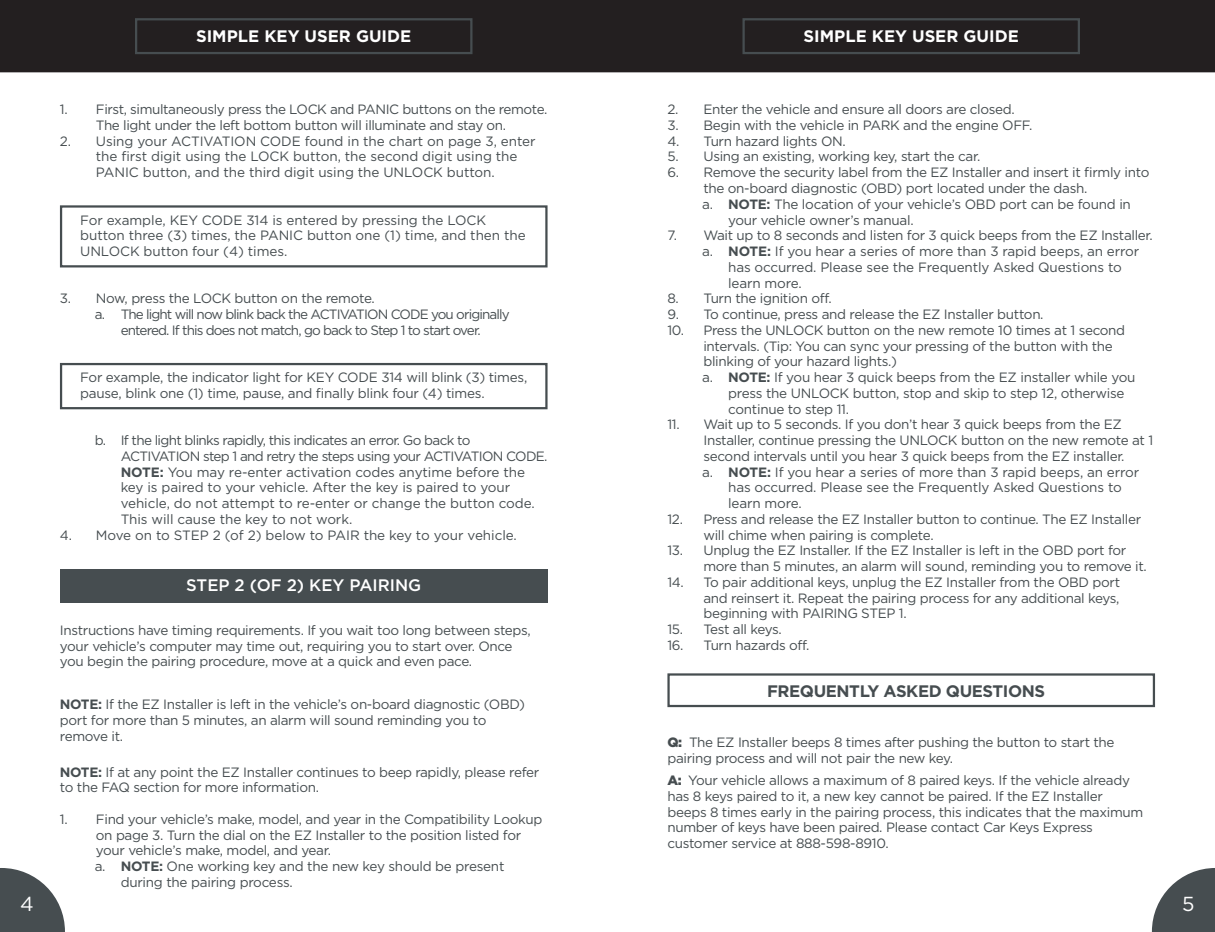
<style>
.page{position:relative;width:1215px;height:932px;background:#fff}
.page>*{position:absolute;margin:0;border:0;box-sizing:border-box;transform-origin:0 0}
.t1{font:20.25px "Gotham";color:#fff}
.t2{font:700 16.65px "Gotham";color:#fff}
.Boxed_Note_With_Rule{font:700 16.65px "Gotham";letter-spacing:-.025em;color:#464d50}
.Header_Box_1{font:500 16.65px "Gotham";color:#fff}
.Boxed_Note_With_Rule-2{font:13.5px/15.8px "Gotham";letter-spacing:-.025em;color:#464d50}
.Boxed_Note_With_Rule-3{font:13.5px/15.8px "Gotham";letter-spacing:-.005em;color:#464d50}
.Boxed_Note_With_Rule-4{font:13.5px/15.8px "Gotham";letter-spacing:-.065em;color:#464d50;text-align:center}
.s1{font-weight:700}
.s2{font-weight:900}
</style>
<div class="page">
<div style="left:0;top:0;width:1215px;height:72px;background:#231f20"></div>
<div style="left:135px;top:18px;width:337px;height:36px;border:2px solid #464d50"></div>
<div style="left:742px;top:18px;width:338px;height:36px;border:2px solid #464d50"></div>
<svg style="left:0;top:868px;width:65px;height:64px"></svg>
<svg style="left:1152px;top:868px;width:63px;height:64px"></svg>
<div style="left:667px;top:673px;width:488px;height:34px;border:2px solid #464d50"></div>
<div style="left:60px;top:205px;width:488px;height:62px;border:2px solid #464d50"></div>
<div style="left:60px;top:363px;width:488px;height:46px;border:2px solid #464d50"></div>
<div style="left:60px;top:569px;width:488px;height:33px;background:#464d50"></div>
<p class="t2" style="left:196px;top:27px;width:217px">SIMPLE KEY USER GUIDE</p>
<p class="t2" style="left:804px;top:27px;width:217px">SIMPLE KEY USER GUIDE</p>
<p class="Boxed_Note_With_Rule-2" style="left:60px;top:101px;width:489px;text-align:center">1. First, simultaneously press the LOCK and PANIC buttons on the remote.<br>The light under the left bottom button will illuminate and stay on.</p>
<p class="Boxed_Note_With_Rule-3" style="left:96px;top:133px;width:441px;text-indent:-36px">2. Using your ACTIVATION CODE found in the chart on page 3, enter the first digit using the LOCK button, the second digit using the<br>PANIC button, and the third digit using the UNLOCK button.</p>
<p class="Boxed_Note_With_Rule-3" style="left:80px;top:212px;width:447px">For example, KEY CODE 314 is entered by pressing the LOCK button three (3) times, the PANIC button one (1) time, and then the<br>UNLOCK button four (4) times.</p>
<p class="Boxed_Note_With_Rule-2" style="left:60px;top:290px;width:317px">3. Now, press the LOCK button on the remote.</p>
<p class="Boxed_Note_With_Rule-4" style="left:95px;top:306px;width:417px">a. The light will now blink back the ACTIVATION CODE you originally entered. If this does not match, go back to Step 1 to start over.</p>
<p class="Boxed_Note_With_Rule-2" style="left:80px;top:369px;width:449px">For example, the indicator light for KEY CODE 314 will blink (3) times, pause, blink one (1) time, pause, and finally blink four (4) times.</p>
<p class="Boxed_Note_With_Rule-2" style="left:121px;top:432px;width:428px;text-indent:-26px">b. If the light blinks rapidly, this indicates an error. Go back to ACTIVATION step 1 and retry the steps using your ACTIVATION CODE.<br><span class="s1">NOTE:</span> You may re-enter activation codes anytime before the key is paired to your vehicle. After the key is paired to your vehicle, do not attempt to re-enter or change the button code.<br>This will cause the key to not work.</p>
<p class="Boxed_Note_With_Rule-3" style="left:60px;top:527px;width:458px">4. Move on to STEP 2 (of 2) below to PAIR the key to your vehicle.</p>
<p class="Header_Box_1" style="left:186px;top:576px;width:237px">STEP 2 (OF 2) KEY PAIRING</p>
<p class="Boxed_Note_With_Rule-2" style="left:60px;top:622px;width:472px">Instructions have timing requirements. If you wait too long between steps, your vehicle’s computer may time out, requiring you to start over. Once you begin the pairing procedure, move at a quick and even pace.</p>
<p class="Boxed_Note_With_Rule-2" style="left:60px;top:696px;width:467px"><span class="s1">NOTE:</span> If the EZ Installer is left in the vehicle’s on-board diagnostic (OBD) port for more than 5 minutes, an alarm will sound reminding you to remove it.</p>
<p class="Boxed_Note_With_Rule-2" style="left:60px;top:763px;width:481px"><span class="s1">NOTE:</span> If at any point the EZ Installer continues to beep rapidly, please refer to the FAQ section for more information.</p>
<p class="Boxed_Note_With_Rule-2" style="left:96px;top:811px;width:448px;text-indent:-36px">1. Find your vehicle’s make, model, and year in the Compatibility Lookup on page 3. Turn the dial on the EZ Installer to the position listed for your vehicle’s make, model, and year.</p>
<p class="Boxed_Note_With_Rule-2" style="left:121px;top:858px;width:385px;text-indent:-26px">a. <span class="s1">NOTE:</span> One working key and the new key should be present during the pairing process.</p>
<p class="Boxed_Note_With_Rule-2" style="left:667px;top:101px;width:349px">2. Enter the vehicle and ensure all doors are closed.</p>
<p class="Boxed_Note_With_Rule-2" style="left:667px;top:117px;width:367px">3. Begin with the vehicle in PARK and the engine OFF.</p>
<p class="Boxed_Note_With_Rule-2" style="left:667px;top:133px;width:180px">4. Turn hazard lights ON.</p>
<p class="Boxed_Note_With_Rule-2" style="left:667px;top:149px;width:314px">5. Using an existing, working key, start the car.</p>
<p class="Boxed_Note_With_Rule-2" style="left:703px;top:164px;width:448px;text-indent:-36px">6. Remove the security label from the EZ Installer and insert it firmly into the on-board diagnostic (OBD) port located under the dash.</p>
<p class="Boxed_Note_With_Rule-2" style="left:728px;top:196px;width:404px;text-indent:-26px">a. <span class="s1">NOTE:</span> The location of your vehicle’s OBD port can be found in your vehicle owner’s manual.</p>
<p class="Boxed_Note_With_Rule-2" style="left:667px;top:227px;width:487px">7. Wait up to 8 seconds and listen for 3 quick beeps from the EZ Installer.</p>
<p class="Boxed_Note_With_Rule-2" style="left:728px;top:243px;width:413px;text-indent:-26px">a. <span class="s1">NOTE:</span> If you hear a series of more than 3 rapid beeps, an error has occurred. Please see the Frequently Asked Questions to learn more.</p>
<p class="Boxed_Note_With_Rule-2" style="left:667px;top:290px;width:166px">8. Turn the ignition off.</p>
<p class="Boxed_Note_With_Rule-2" style="left:667px;top:306px;width:378px">9. To continue, press and release the EZ Installer button.</p>
<p class="Boxed_Note_With_Rule-2" style="left:703px;top:322px;width:423px;text-indent:-36px">10. Press the UNLOCK button on the new remote 10 times at 1 second intervals. (Tip: You can sync your pressing of the button with the blinking of your hazard lights.)</p>
<p class="Boxed_Note_With_Rule-2" style="left:728px;top:369px;width:409px;text-indent:-26px">a. <span class="s1">NOTE:</span> If you hear 3 quick beeps from the EZ installer while you press the UNLOCK button, stop and skip to step 12, otherwise continue to step 11.</p>
<p class="Boxed_Note_With_Rule-2" style="left:703px;top:416px;width:451px;text-indent:-36px">11. Wait up to 5 seconds. If you don’t hear 3 quick beeps from the EZ<br>Installer, continue pressing the UNLOCK button on the new remote at 1 second intervals until you hear 3 quick beeps from the EZ installer.</p>
<p class="Boxed_Note_With_Rule-2" style="left:728px;top:464px;width:413px;text-indent:-26px">a. <span class="s1">NOTE:</span> If you hear a series of more than 3 rapid beeps, an error has occurred. Please see the Frequently Asked Questions to learn more.</p>
<p class="Boxed_Note_With_Rule-2" style="left:703px;top:511px;width:439px;text-indent:-36px">12. Press and release the EZ Installer button to continue. The EZ Installer will chime when pairing is complete.</p>
<p class="Boxed_Note_With_Rule-2" style="left:703px;top:542px;width:445px;text-indent:-36px">13. Unplug the EZ Installer. If the EZ Installer is left in the OBD port for more than 5 minutes, an alarm will sound, reminding you to remove it.</p>
<p class="Boxed_Note_With_Rule-2" style="left:703px;top:574px;width:418px;text-align:justify;text-indent:-36px">14. To pair additional keys, unplug the EZ Installer from the OBD port and reinsert it. Repeat the pairing process for any additional keys, beginning with PAIRING STEP 1.</p>
<p class="Boxed_Note_With_Rule-2" style="left:667px;top:621px;width:116px">15. Test all keys.</p>
<p class="Boxed_Note_With_Rule-2" style="left:667px;top:637px;width:144px">16. Turn hazards off.</p>
<p class="Boxed_Note_With_Rule" style="left:767px;top:681px;width:280px">FREQUENTLY ASKED QUESTIONS</p>
<p class="Boxed_Note_With_Rule-2" style="left:667px;top:734px;width:449px"><span class="s2">Q:</span> The EZ Installer beeps 8 times after pushing the button to start the pairing process and will not pair the new key.</p>
<p class="Boxed_Note_With_Rule-2" style="left:667px;top:772px;width:477px"><span class="s2">A:</span> Your vehicle allows a maximum of 8 paired keys. If the vehicle already has 8 keys paired to it, a new key cannot be paired. If the EZ Installer beeps 8 times early in the pairing process, this indicates that the maximum number of keys have been paired. Please contact Car Keys Express customer service at 888-598-8910.</p>
<h1 class="t1" style="left:20px;top:892px;width:15px">4</h1>
<h1 class="t1" style="left:1182px;top:892px;width:14px">5</h1>
</div>
